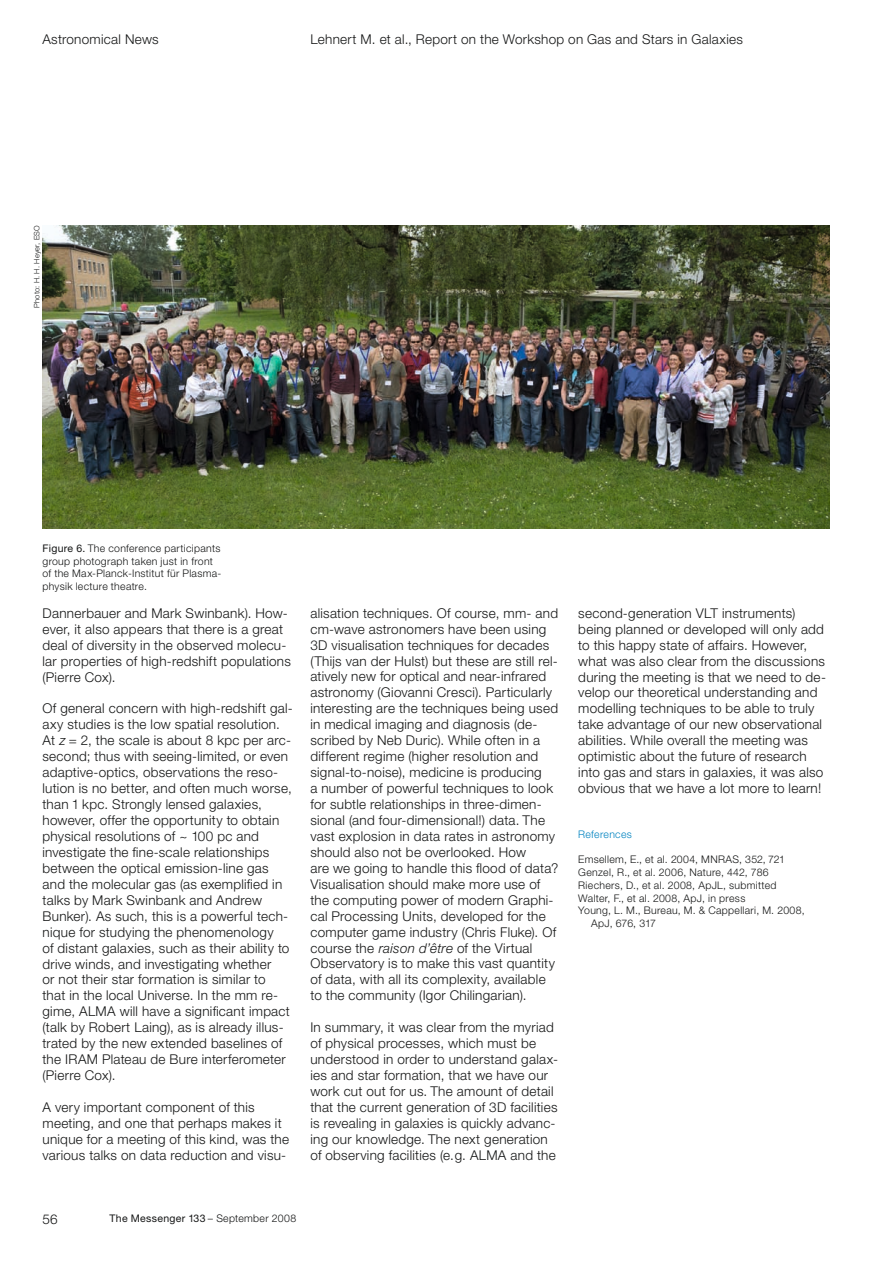
<style>
.page{position:relative;width:893px;height:1263px;background:#fff}
.page>*{position:absolute;margin:0;border:0;box-sizing:border-box;transform-origin:0 0}
.t1{font:300 13.5px/15.9px "Helvetica Neue LT";letter-spacing:.02em;color:#151616}
.t2{font:300 10.5px/12.8px "Helvetica Neue LT";letter-spacing:.03em;color:#151616}
.t3{font:10.5px "Helvetica Neue LT";letter-spacing:.03em;color:#151616}
.t4{font:300 10.5px "Helvetica Neue LT";letter-spacing:-.005em;color:#151616}
.t5{font:300 10.5px "Helvetica Neue LT";letter-spacing:.03em;color:#0083c0}
.t6{font:300 7.5px "Helvetica Neue LT";letter-spacing:.025em;color:#151616}
.s1{font-weight:400}
.s2{font-style:italic}
.s3{font-weight:300}
</style>
<div class="page">
<img style="left:43px;top:225px;width:786px;height:303px">
<p class="t1" style="left:43px;top:31px;width:118px">Astronomical News</p>
<p class="t1" style="left:310px;top:31px;width:434px">Lehnert M. et al., Report on the Workshop on Gas and Stars in Galaxies</p>
<p class="t6" style="left:32px;top:308px;width:84px;rotate:-90deg">Photo: H. H. Heyer, ESO</p>
<p class="t2" style="left:43px;top:541px;width:179px"><span class="s1">Figure 6.</span> The conference participants group photograph taken just in front of the Max-Planck-Institut für Plasma&shy;physik lecture theatre.</p>
<p class="t1" style="left:43px;top:605px;width:250px">Dannerbauer and Mark Swinbank). How&shy;ever, it also appears that there is a great deal of diversity in the observed molecu&shy;lar properties of high-redshift populations (Pierre Cox).</p>
<p class="t1" style="left:43px;top:700px;width:252px">Of general concern with high-redshift gal&shy;axy studies is the low spatial resolution.<br>At <span class="s2">z</span> = 2, the scale is about 8 kpc per arc&shy;second; thus with seeing-limited, or even adaptive-optics, observations the reso&shy;lution is no better, and often much worse, than 1 kpc. Strongly lensed galaxies, however, offer the opportunity to obtain physical resolutions of ~ 100 pc and investigate the fine-scale relationships between the optical emission-line gas and the molecular gas (as exemplified in talks by Mark Swinbank and Andrew Bunker). As such, this is a powerful tech&shy;nique for studying the phenomenology<br>of distant galaxies, such as their ability to drive winds, and investigating whether<br>or not their star formation is similar to<br>that in the local Universe. In the mm re&shy;gime, ALMA will have a significant impact (talk by Robert Laing), as is already illus&shy;trated by the new extended baselines of the IRAM Plateau de Bure interferometer (Pierre Cox).</p>
<p class="t1" style="left:43px;top:1099px;width:248px">A very important component of this meeting, and one that perhaps makes it unique for a meeting of this kind, was the various talks on data reduction and visu-</p>
<p class="t1" style="left:310px;top:605px;width:249px">alisation techniques. Of course, mm- and cm-wave astronomers have been using 3D visualisation techniques for decades (Thijs van der Hulst) but these are still rel&shy;atively new for optical and near-infrared astronomy (Giovanni Cresci). Particularly interesting are the techniques being used in medical imaging and diagnosis (de&shy;scribed by Neb Duric). While often in a different regime (higher resolution and signal-to-noise), medicine is producing<br>a number of powerful techniques to look for subtle relationships in three-dimen&shy;sional (and four-dimensional!) data. The vast explosion in data rates in astronomy should also not be overlooked. How<br>are we going to handle this flood of data?<br>Visualisation should make more use of the computing power of modern Graphi&shy;cal Processing Units, developed for the computer game industry (Chris Fluke). Of course the <span class="s2">raison d’être</span> of the Virtual Observatory is to make this vast quantity of data, with all its complexity, available to the community (Igor Chilingarian).</p>
<p class="t1" style="left:310px;top:1019px;width:249px">In summary, it was clear from the myriad of physical processes, which must be understood in order to understand galax&shy;ies and star formation, that we have our work cut out for us. The amount of detail that the current generation of 3D facilities is revealing in galaxies is quickly advanc&shy;ing our knowledge. The next generation of observing facilities (e.g. ALMA and the</p>
<p class="t1" style="left:43px;top:1211px;width:17px">56</p>
<p class="t3" style="left:109px;top:1211px;width:188px">The Messenger 133 <span class="s3">– September 2008</span></p>
<p class="t1" style="left:578px;top:605px;width:249px">second-generation VLT instruments) being planned or developed will only add to this happy state of affairs. However, what was also clear from the discussions during the meeting is that we need to de&shy;velop our theoretical understanding and modelling techniques to be able to truly take advantage of our new observational abilities. While overall the meeting was optimistic about the future of research into gas and stars in galaxies, it was also obvious that we have a lot more to learn!</p>
<p class="t5" style="left:578px;top:828px;width:55px">References</p>
<p class="t2" style="left:578px;top:853px;width:208px">Emsellem, E., et al. 2004, MNRAS, 352, 721</p>
<p class="t2" style="left:578px;top:866px;width:192px">Genzel, R., et al. 2006, Nature, 442, 786</p>
<p class="t2" style="left:578px;top:878px;width:200px">Riechers, D., et al. 2008, ApJL, submitted</p>
<p class="t2" style="left:578px;top:891px;width:169px">Walter, F., et al. 2008, ApJ, in press</p>
<p class="t2" style="left:578px;top:904px;width:228px">Young, L. M., Bureau, M. &amp; Cappellari, M. 2008,</p>
<p class="t4" style="left:591px;top:917px;width:67px">ApJ, 676, 317</p>
</div>
